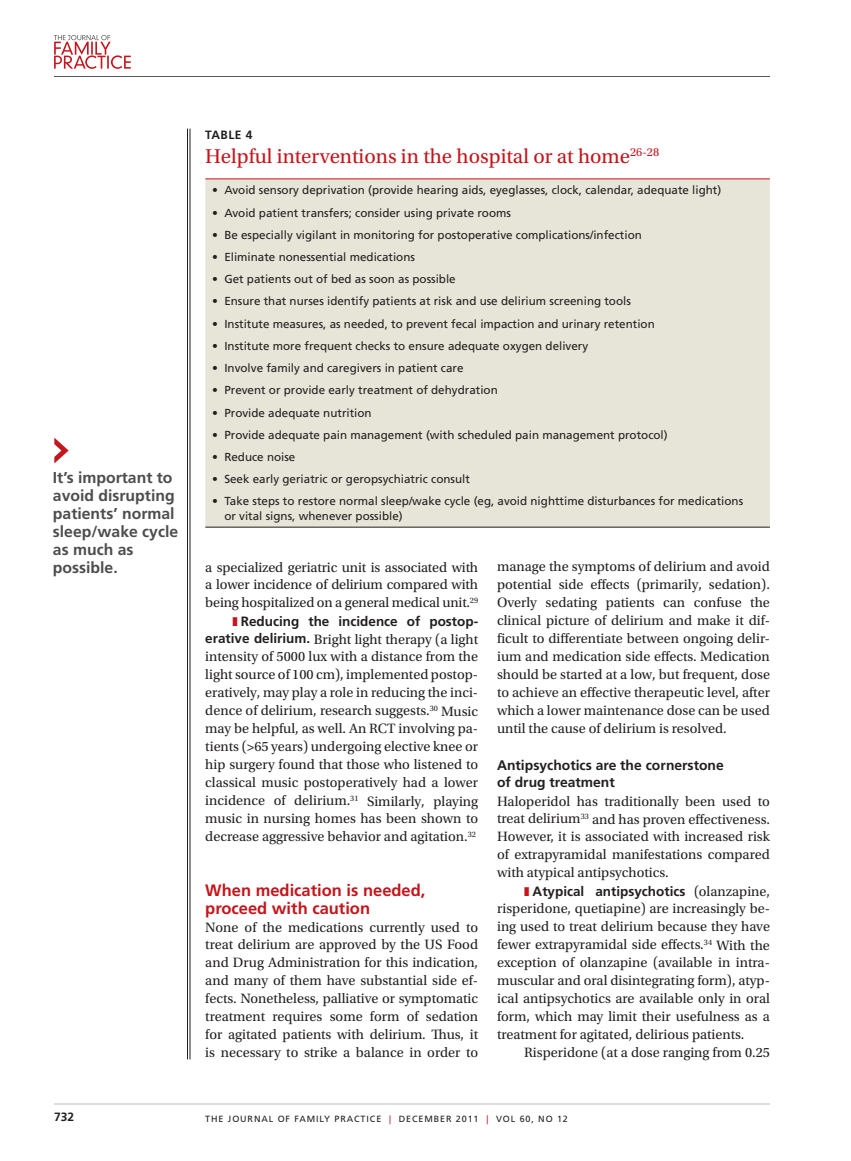
<style>
.page{position:relative;width:851px;height:1161px;background:#fff}
.page>*{position:absolute;margin:0;border:0;box-sizing:border-box;transform-origin:0 0}
.t1{font:21px "Utopia Std";color:#c4161c}
.t2{font:700 16.5px/18px "Frutiger LT Std";color:#c4161c}
.t3{font:700 15.75px/18px "Frutiger LT Std";color:#4d4d4f}
.t4{font:14.25px/18px "Utopia Std";color:#231f20;text-align:justify}
.t5{font:700 13.8px/18px "Frutiger LT Std";color:#231f20}
.t6{font:700 13.5px "Frutiger LT Std";color:#231f20}
.t7{font:700 12px "Frutiger LT Std";letter-spacing:.04em;color:#231f20}
.t8{font:11.7px/15px "Frutiger LT Std";color:#231f20}
.t9{font:9px "Frutiger LT Std";letter-spacing:.1em;color:#231f20}
.s1{font-family:"Frutiger LT Std";font-weight:700;font-size:13.5px}
.s2{font-family:"Utopia Std";font-weight:400;font-size:14.25px}
.s3{color:#c4161c}
</style>
<div class="page">
<hr style="left:190px;top:129px;width:1px;height:930px;background:#231f20">
<hr style="left:187px;top:129px;width:1px;height:930px;background:#231f20">
<svg style="left:54px;top:35px;width:77px;height:34px"></svg>
<hr style="left:54px;top:76px;width:716px;height:1px;background:#58595b">
<hr style="left:54px;top:1104px;width:716px;height:1px;background:#bcbec0">
<svg style="left:54px;top:438px;width:15px;height:25px"></svg>
<div style="left:205px;top:180px;width:565px;height:347px;background:#e7e5d8"></div>
<hr style="left:205px;top:527px;width:565px;height:1px;background:#231f20">
<hr style="left:205px;top:179px;width:565px;height:1px;background:#c4161c">
<p class="t3" style="left:53px;top:468px;width:127px">It’s important to avoid disrupting patients’ normal sleep/wake cycle as much as possible.</p>
<p class="t7" style="left:205px;top:128px;width:49px">TABLE 4</p>
<h1 class="t1" style="left:205px;top:145px;width:455px">Helpful interventions in the hospital or at home<sup>26-28</sup></h1>
<p class="t8" style="left:212px;top:183px;width:510px">• Avoid sensory deprivation (provide hearing aids, eyeglasses, clock, calendar, adequate light)</p>
<p class="t8" style="left:212px;top:205px;width:300px">• Avoid patient transfers; consider using private rooms</p>
<p class="t8" style="left:212px;top:227px;width:431px">• Be especially vigilant in monitoring for postoperative complications/infection</p>
<p class="t8" style="left:212px;top:249px;width:204px">• E liminate nonessential medications</p>
<p class="t8" style="left:212px;top:272px;width:245px">• Get patients out of bed as soon as possible</p>
<p class="t8" style="left:212px;top:294px;width:420px">• E nsure that nurses identify patients at risk and use delirium screening tools</p>
<p class="t8" style="left:212px;top:316px;width:444px">• I nstitute measures, as needed, to prevent fecal impaction and urinary retention</p>
<p class="t8" style="left:212px;top:338px;width:377px">• I nstitute more frequent checks to ensure adequate oxygen delivery</p>
<p class="t8" style="left:212px;top:361px;width:253px">• I nvolve family and caregivers in patient care</p>
<p class="t8" style="left:212px;top:383px;width:287px">• Prevent or provide early treatment of dehydration</p>
<p class="t8" style="left:212px;top:405px;width:161px">• Provide adequate nutrition</p>
<p class="t8" style="left:212px;top:427px;width:457px">• Provide adequate pain management (with scheduled pain management protocol)</p>
<p class="t8" style="left:212px;top:449px;width:85px">• Reduce noise</p>
<p class="t8" style="left:212px;top:472px;width:259px">• Seek early geriatric or geropsychiatric consult</p>
<p class="t8" style="left:224px;top:494px;width:520px;text-indent:-12px">• Take steps to restore normal sleep/wake cycle (eg, avoid nighttime disturbances for medications or vital signs, whenever possible)</p>
<p class="t4" style="left:205px;top:558px;width:274px">a specialized geriatric unit is associated with a lower incidence of delirium compared with being hospitalized on a general medical unit.<sup>29</sup></p>
<p class="t6" style="left:241px;top:613px;width:239px">Reducing the incidence of postop-</p>
<p class="t4" style="left:205px;top:630px;width:274px"><span class="s1">erative delirium.</span> Bright light therapy (a light intensity of 5000 lux with a distance from the light source of 100 cm), implemented postop&shy;eratively, may play a role in reducing the inci&shy;dence of delirium, research suggests.<sup>30</sup> Music may be helpful, as well. An RCT involving pa&shy;tients (&gt;65 years) undergoing elective knee or hip surgery found that those who listened to classical music postoperatively had a lower incidence of delirium.<sup>31</sup> Similarly, playing music in nursing homes has been shown to decrease aggressive behavior and agitation.<sup>32</sup></p>
<p class="t2" style="left:205px;top:881px;width:222px">When medication is needed, proceed with caution</p>
<p class="t4" style="left:205px;top:918px;width:274px">None of the medications currently used to treat delirium are approved by the US Food and Drug Administration for this indication, and many of them have substantial side ef&shy;fects. Nonetheless, palliative or symptomatic treatment requires some form of sedation for agitated patients with delirium. Thus, it is necessary to strike a balance in order to</p>
<p class="t4" style="left:497px;top:558px;width:274px">manage the symptoms of delirium and avoid potential side effects (primarily, sedation).<br>Overly sedating patients can confuse the clinical picture of delirium and make it dif&shy;ficult to differentiate between ongoing delir&shy;ium and medication side effects. Medication should be started at a low, but frequent, dose to achieve an effective therapeutic level, after which a lower maintenance dose can be used until the cause of delirium is resolved.</p>
<p class="t5" style="left:497px;top:756px;width:228px">Antipsychotics are the cornerstone of drug treatment</p>
<p class="t4" style="left:497px;top:792px;width:274px">Haloperidol has traditionally been used to treat delirium<sup>33</sup> and has proven effectiveness.<br>However, it is associated with increased risk of extrapyramidal manifestations compared with atypical antipsychotics.</p>
<p class="t6" style="left:532px;top:883px;width:239px">Atypical antipsychotics <span class="s2">(olanzapine,</span></p>
<p class="t4" style="left:497px;top:900px;width:274px">risperidone, quetiapine) are increasingly be&shy;ing used to treat delirium because they have fewer extrapyramidal side effects.<sup>34</sup> With the exception of olanzapine (available in intra&shy;muscular and oral disintegrating form), atyp&shy;ical antipsychotics are available only in oral form, which may limit their usefulness as a treatment for agitated, delirious patients.</p>
<p class="t4" style="left:524px;top:1044px;width:247px">Risperidone (at a dose ranging from 0.25</p>
<p class="t7" style="left:54px;top:1110px;width:22px">732</p>
<p class="t9" style="left:205px;top:1113px;width:209px">The Journal of Family Practice <span class="s3">|</span> DECEM</p>
<p class="t9" style="left:434px;top:1113px;width:136px">BER 2011 <span class="s3">|</span> Vol 60, No 12</p>
</div>
